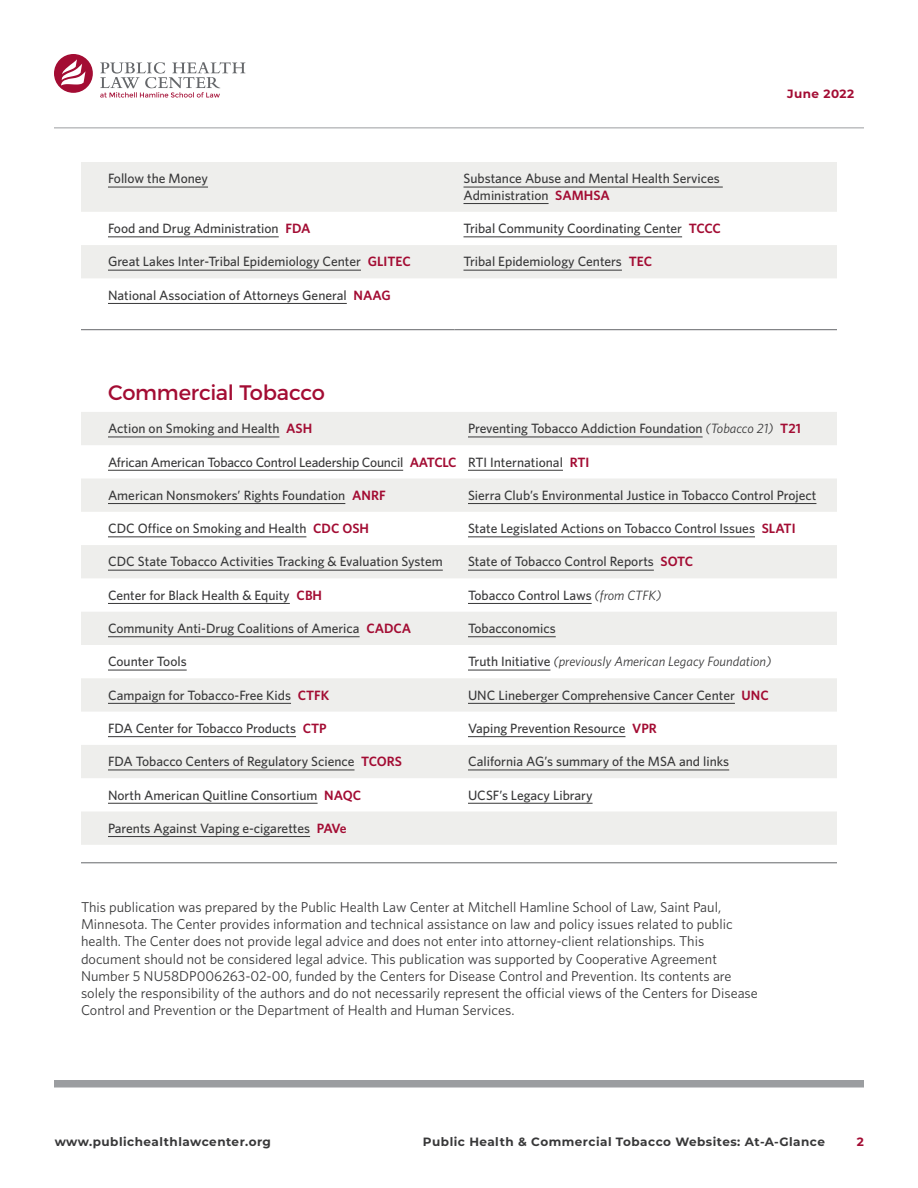
<style>
.page{position:relative;width:918px;height:1188px;background:#fff}
.page>*{position:absolute;margin:0;border:0;box-sizing:border-box;transform-origin:0 0}
.SH_level_1__intro{font:21px "Montserrat";letter-spacing:-.015em;color:#a30c33}
.pub_info__before_end{font:14.25px/17.2px "Whitney";color:#383839}
.table_text{font:500 13.5px/16.5px "Whitney";color:#383839}
.table_text-2{font:italic 13.5px "Whitney";color:#383839}
.t1{font:700 12px "Montserrat";letter-spacing:.04em;color:#383839}
.t2{font:700 12px "Montserrat";letter-spacing:.04em;color:#a30c33}
.s1{font-weight:600;color:#a30c33}
.s2{font-weight:400;font-style:italic}
.s3{font-weight:500;font-style:normal}
</style>
<div class="page">
<div style="left:54px;top:1080px;width:810px;height:8px;background:#9b9da0"></div>
<hr style="left:54px;top:128px;width:810px;height:1px;background:#9b9da0">
<svg style="left:81px;top:162px;width:756px;height:116px;fill:#eeeeec"></svg>
<hr style="left:81px;top:329px;width:373px;height:1px;background:#65676a">
<hr style="left:454px;top:329px;width:383px;height:1px;background:#65676a">
<hr style="left:108px;top:187px;width:100px;height:1px;background:#383839">
<hr style="left:464px;top:187px;width:259px;height:1px;background:#383839">
<hr style="left:464px;top:203px;width:85px;height:1px;background:#383839">
<hr style="left:108px;top:237px;width:171px;height:1px;background:#383839">
<hr style="left:464px;top:237px;width:218px;height:1px;background:#383839">
<hr style="left:108px;top:270px;width:253px;height:1px;background:#383839">
<hr style="left:464px;top:270px;width:158px;height:1px;background:#383839">
<hr style="left:108px;top:303px;width:239px;height:1px;background:#383839">
<svg style="left:81px;top:412px;width:756px;height:433px;fill:#eeeeec"></svg>
<hr style="left:81px;top:862px;width:378px;height:1px;background:#65676a">
<hr style="left:459px;top:862px;width:378px;height:1px;background:#65676a">
<hr style="left:108px;top:437px;width:171px;height:1px;background:#383839">
<hr style="left:468px;top:437px;width:235px;height:1px;background:#383839">
<hr style="left:108px;top:470px;width:295px;height:1px;background:#383839">
<hr style="left:468px;top:470px;width:95px;height:1px;background:#383839">
<hr style="left:108px;top:503px;width:237px;height:1px;background:#383839">
<hr style="left:468px;top:503px;width:348px;height:1px;background:#383839">
<hr style="left:108px;top:537px;width:198px;height:1px;background:#383839">
<hr style="left:468px;top:537px;width:287px;height:1px;background:#383839">
<hr style="left:108px;top:570px;width:335px;height:1px;background:#383839">
<hr style="left:468px;top:570px;width:186px;height:1px;background:#383839">
<hr style="left:108px;top:603px;width:182px;height:1px;background:#383839">
<hr style="left:468px;top:603px;width:124px;height:1px;background:#383839">
<hr style="left:108px;top:636px;width:252px;height:1px;background:#383839">
<hr style="left:468px;top:636px;width:88px;height:1px;background:#383839">
<hr style="left:108px;top:670px;width:79px;height:1px;background:#383839">
<hr style="left:468px;top:670px;width:82px;height:1px;background:#383839">
<hr style="left:108px;top:703px;width:183px;height:1px;background:#383839">
<hr style="left:468px;top:703px;width:267px;height:1px;background:#383839">
<hr style="left:108px;top:736px;width:188px;height:1px;background:#383839">
<hr style="left:468px;top:736px;width:157px;height:1px;background:#383839">
<hr style="left:108px;top:770px;width:247px;height:1px;background:#383839">
<hr style="left:468px;top:770px;width:261px;height:1px;background:#383839">
<hr style="left:108px;top:803px;width:210px;height:1px;background:#383839">
<hr style="left:468px;top:803px;width:125px;height:1px;background:#383839">
<hr style="left:108px;top:836px;width:202px;height:1px;background:#383839">
<svg style="left:54px;top:54px;width:39px;height:39px"></svg>
<svg style="left:100px;top:62px;width:145px;height:36px"></svg>
<p class="table_text" style="left:108px;top:170px;width:102px">Follow the Money</p>
<p class="table_text" style="left:464px;top:170px;width:258px">Substance Abuse and Mental Health Services<br>Administration <span class="s1">SAMHSA</span></p>
<p class="table_text" style="left:108px;top:220px;width:204px">Food and Drug Administration <span class="s1">FDA</span></p>
<p class="table_text" style="left:464px;top:220px;width:259px">Tribal Community Coordinating Center <span class="s1">TCCC</span></p>
<p class="table_text" style="left:108px;top:253px;width:304px">Great Lakes Inter-Tribal Epidemiology Center <span class="s1">GLITEC</span></p>
<p class="table_text" style="left:464px;top:253px;width:190px">Tribal Epidemiology Centers <span class="s1">TEC</span></p>
<p class="table_text" style="left:108px;top:286px;width:284px">National Association of Attorneys General <span class="s1">NAAG</span></p>
<p class="t2" style="left:787px;top:85px;width:69px">June 2022</p>
<p class="SH_level_1__intro" style="left:108px;top:380px;width:219px">Commercial Tobacco</p>
<p class="table_text" style="left:108px;top:420px;width:206px">Action on Smoking and Health <span class="s1">ASH</span></p>
<p class="table_text" style="left:468px;top:420px;width:334px">Preventing Tobacco Addiction Foundation <span class="s2">(Tobacco 21)</span> <span class="s1">T21</span></p>
<p class="table_text" style="left:108px;top:453px;width:350px">African American Tobacco Control Leadership Council <span class="s1">AATCLC</span></p>
<p class="table_text" style="left:468px;top:453px;width:123px">RTI International <span class="s1">RTI</span></p>
<p class="table_text" style="left:108px;top:486px;width:279px">American Nonsmokers’ Rights Foundation <span class="s1">ANRF</span></p>
<p class="table_text" style="left:468px;top:486px;width:350px">Sierra Club’s Environmental Justice in Tobacco Control Project</p>
<p class="table_text" style="left:108px;top:520px;width:263px">CDC Office on Smoking and Health <span class="s1">CDC OSH</span></p>
<p class="table_text" style="left:468px;top:520px;width:329px">State Legislated Actions on Tobacco Control Issues <span class="s1">SLATI</span></p>
<p class="table_text" style="left:108px;top:553px;width:336px">CDC State Tobacco Activities Tracking &amp; Evaluation System</p>
<p class="table_text" style="left:468px;top:553px;width:227px">State of Tobacco Control Reports <span class="s1">SOTC</span></p>
<p class="table_text" style="left:108px;top:586px;width:216px">Center for Black Health &amp; Equity <span class="s1">CBH</span></p>
<p class="table_text" style="left:468px;top:586px;width:195px">Tobacco Control Laws <span class="s2">(from CTFK)</span></p>
<p class="table_text" style="left:108px;top:620px;width:305px">Community Anti-Drug Coalitions of America <span class="s1">CADCA</span></p>
<p class="table_text" style="left:468px;top:620px;width:89px">Tobacconomics</p>
<p class="table_text" style="left:108px;top:653px;width:80px">Counter Tools</p>
<p class="table_text-2" style="left:468px;top:654px;width:305px"><span class="s3">Truth Initiative</span> (previously American Legacy Foundation)</p>
<p class="table_text" style="left:108px;top:686px;width:223px">Campaign for Tobacco-Free Kids <span class="s1">CTFK</span></p>
<p class="table_text" style="left:468px;top:686px;width:302px">UNC Lineberger Comprehensive Cancer Center <span class="s1">UNC</span></p>
<p class="table_text" style="left:108px;top:720px;width:220px">FDA Center for Tobacco Products <span class="s1">CTP</span></p>
<p class="table_text" style="left:468px;top:720px;width:190px">Vaping Prevention Resource <span class="s1">VPR</span></p>
<p class="table_text" style="left:108px;top:753px;width:296px">FDA Tobacco Centers of Regulatory Science <span class="s1">TCORS</span></p>
<p class="table_text" style="left:468px;top:753px;width:263px">California AG’s summary of the MSA and links</p>
<p class="table_text" style="left:108px;top:786px;width:255px">North American Quitline Consortium <span class="s1">NAQC</span></p>
<p class="table_text" style="left:468px;top:786px;width:126px">UCSF’s Legacy Library</p>
<p class="table_text" style="left:108px;top:819px;width:240px">Parents Against Vaping e-cigarettes <span class="s1">PAVe</span></p>
<p class="pub_info__before_end" style="left:81px;top:898px;width:678px">This publication was prepared by the Public Health Law Center at Mitchell Hamline School of Law, Saint Paul, Minnesota. The Center provides information and technical assistance on law and policy issues related to public health. The Center does not provide legal advice and does not enter into attorney-client relationships. This document should not be considered legal advice. This publication was supported by Cooperative Agreement Number 5 NU58DP006263-02-00, funded by the Centers for Disease Control and Prevention. Its contents are solely the responsibility of the authors and do not necessarily represent the official views of the Centers for Disease Control and Prevention or the Department of Health and Human Services.</p>
<p class="t1" style="left:55px;top:1133px;width:218px">www.publichealthlawcenter.org</p>
<p class="t1" style="left:423px;top:1133px;width:404px">Public Health &amp; Commercial Tobacco Websites: At-A-Glance</p>
<p class="t2" style="left:857px;top:1133px;width:9px">2</p>
</div>
